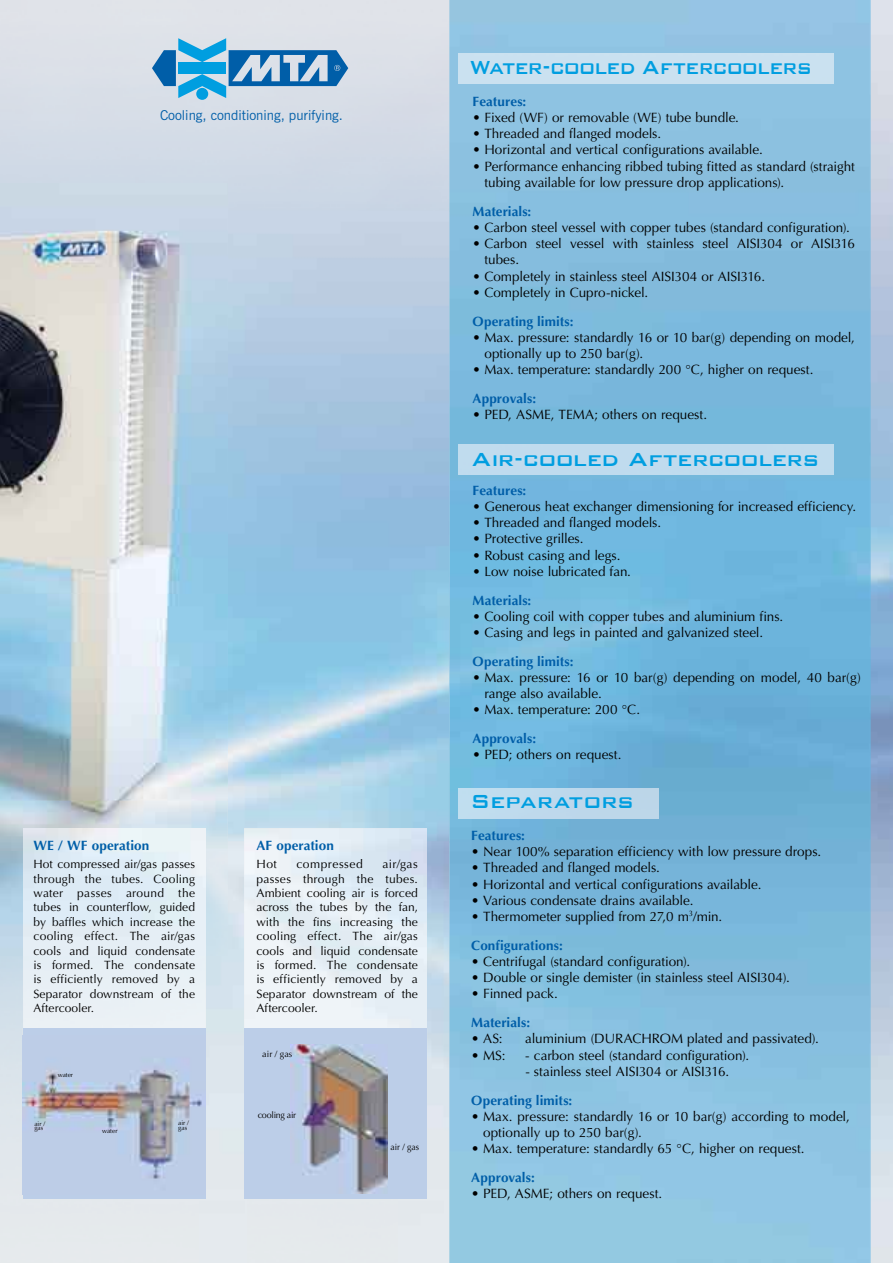
<style>
.page{position:relative;width:893px;height:1263px;background:#fff}
.page>*{position:absolute;margin:0;border:0;box-sizing:border-box;transform-origin:0 0}
.t1{font:500 25.35px "Bank Gothic";letter-spacing:-.025em;color:#009ee0}
.t2{font:500 25.35px "Bank Gothic";letter-spacing:-.025em;color:#009ee0;scale:.9 1}
.t3{font:13.65px "News Gothic BT";color:#005ea8}
.t4{font:13.5px/16.2px "Optima LT";letter-spacing:-.005em;color:#000}
.t5{font:700 13.5px "Optima LT";letter-spacing:.005em;color:#005ea8}
.t6{font:12px/14.4px "Optima LT";letter-spacing:.005em;color:#000;text-align:justify}
.t7{font:12px "Optima LT";letter-spacing:.04em;color:#000}
.t8{font:9px "Optima LT";letter-spacing:-.03em;color:#000}
.t9{font:9px "Optima LT";color:#000}
.t10{font:9px "Optima LT";color:#000;scale:.96 1}
.t11{font:6.45px "Optima LT";color:#000}
.s1{font-weight:700;color:#005ea8}
</style>
<div class="page">
<img style="left:449px;top:0;width:444px;height:1263px">
<img style="left:0;top:955px;width:49px;height:308px">
<img style="left:0;top:184px;width:228px;height:668px">
<img style="left:23px;top:828px;width:183px;height:200px">
<svg style="left:152px;top:38px;width:196px;height:60px;background:#7fb3d5"></svg>
<div style="left:196px;top:88px;width:12px;height:12px;background:#009ee0;border-radius:50%"></div>
<div style="left:459px;top:54px;width:374px;height:29px;background:#cae1f0"></div>
<div style="left:459px;top:789px;width:199px;height:29px;background:#bdd8ec"></div>
<div style="left:459px;top:444px;width:374px;height:30px;background:#c0dbee"></div>
<div style="left:23px;top:1028px;width:183px;height:171px;background:#bccee8"></div>
<img style="left:23px;top:1068px;width:179px;height:111px">
<div style="left:244px;top:1028px;width:183px;height:171px;background:#bccee8"></div>
<img style="left:291px;top:1044px;width:97px;height:150px">
<p class="t3" style="left:160px;top:106px;width:184px">Cooling, conditioning, purifying.</p>
<p class="t5" style="left:33px;top:837px;width:117px">WE / WF operation</p>
<p class="t6" style="left:33px;top:857px;width:163px">Hot compressed air/gas passes through the tubes. Cooling water passes around the tubes in counterflow, guided by baffles which increase the cooling effect. The air/gas cools and liquid condensate is formed. The condensate is efficiently removed by a Separator downstream of the Aftercooler.</p>
<p class="t11" style="left:58px;top:1071px;width:17px">water</p>
<p class="t11" style="left:34px;top:1120px;width:12px">air /</p>
<p class="t11" style="left:34px;top:1124px;width:11px">gas</p>
<p class="t11" style="left:102px;top:1127px;width:17px">water</p>
<p class="t11" style="left:178px;top:1119px;width:12px">air /</p>
<p class="t11" style="left:178px;top:1124px;width:11px">gas</p>
<p class="t5" style="left:256px;top:837px;width:79px">AF operation</p>
<p class="t6" style="left:256px;top:857px;width:22px">Hot</p>
<p class="t7" style="left:296px;top:857px;width:68px">compressed</p>
<p class="t6" style="left:256px;top:857px;width:163px;text-indent:126px">air/gas passes through the tubes.<br>Ambient cooling air is forced across the tubes by the fan, with the fins increasing the cooling effect. The air/gas cools and liquid condensate is formed. The condensate is efficiently removed by a Separator downstream of the Aftercooler.</p>
<p class="t9" style="left:262px;top:1048px;width:32px">air / gas</p>
<p class="t8" style="left:258px;top:1109px;width:40px">cooling air</p>
<p class="t10" style="left:390px;top:1141px;width:32px">air / gas</p>
<h1 class="t2" style="left:470px;top:48px;width:382px">Water-cooled Aftercoolers</h1>
<p class="t5" style="left:473px;top:93px;width:55px">Features:</p>
<p class="t4" style="left:473px;top:110px;width:268px">• Fixed (WF) or removable (WE) tube bundle.</p>
<p class="t4" style="left:473px;top:126px;width:190px">• Threaded and flanged models.</p>
<p class="t4" style="left:473px;top:142px;width:292px">• Horizontal and vertical configurations available.</p>
<p class="t4" style="left:484px;top:158px;width:372px;text-indent:-12px">• Performance enhancing ribbed tubing fitted as standard (straight tubing available for low pressure drop applications).</p>
<p class="t5" style="left:473px;top:203px;width:60px">Materials:</p>
<p class="t4" style="left:473px;top:219px;width:379px">• Carbon steel vessel with copper tubes (standard configuration).</p>
<p class="t4" style="left:484px;top:236px;width:372px;text-indent:-12px">• Carbon steel vessel with stainless steel AISI304 or AISI316 tubes.</p>
<p class="t4" style="left:473px;top:268px;width:294px">• Completely in stainless steel AISI304 or AISI316.</p>
<p class="t4" style="left:473px;top:284px;width:177px">• Completely in Cupro-nickel.</p>
<p class="t5" style="left:473px;top:313px;width:103px">Operating limits:</p>
<p class="t4" style="left:484px;top:329px;width:372px;text-indent:-12px">• Max. pressure: standardly 16 or 10 bar(g) depending on model, optionally up to 250 bar(g).</p>
<p class="t4" style="left:473px;top:362px;width:342px">• Max. temperature: standardly 200 °C, higher on request.</p>
<p class="t5" style="left:473px;top:390px;width:65px">Approvals:</p>
<p class="t4" style="left:473px;top:407px;width:236px">• PED, ASME, TEMA; others on request.</p>
<h1 class="t1" style="left:472px;top:439px;width:349px">Air-cooled Aftercoolers</h1>
<p class="t5" style="left:473px;top:482px;width:55px">Features:</p>
<p class="t4" style="left:473px;top:499px;width:385px">• Generous heat exchanger dimensioning for increased efficiency.</p>
<p class="t4" style="left:473px;top:515px;width:190px">• Threaded and flanged models.</p>
<p class="t4" style="left:473px;top:531px;width:112px">• Protective grilles.</p>
<p class="t4" style="left:473px;top:547px;width:149px">• Robust casing and legs.</p>
<p class="t4" style="left:473px;top:563px;width:160px">• Low noise lubricated fan.</p>
<p class="t5" style="left:473px;top:592px;width:60px">Materials:</p>
<p class="t4" style="left:473px;top:608px;width:312px">• Cooling coil with copper tubes and aluminium fins.</p>
<p class="t4" style="left:473px;top:625px;width:292px">• Casing and legs in painted and galvanized steel.</p>
<p class="t5" style="left:473px;top:653px;width:103px">Operating limits:</p>
<p class="t4" style="left:484px;top:670px;width:378px;text-indent:-12px">• Max. pressure: 16 or 10 bar(g) depending on model, 40 bar(g) range also available.</p>
<p class="t4" style="left:473px;top:702px;width:169px">• Max. temperature: 200 °C.</p>
<p class="t5" style="left:473px;top:731px;width:65px">Approvals:</p>
<p class="t4" style="left:473px;top:747px;width:150px">• PED; others on request.</p>
<h1 class="t1" style="left:470px;top:782px;width:165px">Separators</h1>
<p class="t5" style="left:471px;top:827px;width:55px">Features:</p>
<p class="t4" style="left:471px;top:844px;width:351px">• Near 100% separation efficiency with low pressure drops.</p>
<p class="t4" style="left:471px;top:860px;width:190px">• Threaded and flanged models.</p>
<p class="t4" style="left:471px;top:876px;width:292px">• Horizontal and vertical configurations available.</p>
<p class="t4" style="left:471px;top:892px;width:224px">• Various condensate drains available.</p>
<p class="t4" style="left:471px;top:902px;width:253px;line-height:28.8px">• Thermometer supplied from 27,0 m<sup>3</sup>/min.<br><span class="s1">Configurations:</span></p>
<p class="t4" style="left:471px;top:953px;width:220px">• Centrifugal (standard configuration).</p>
<p class="t4" style="left:471px;top:970px;width:320px">• Double or single demister (in stainless steel AISI304).</p>
<p class="t4" style="left:471px;top:986px;width:88px">• Finned pack.</p>
<p class="t5" style="left:471px;top:1015px;width:60px">Materials:</p>
<p class="t4" style="left:471px;top:1031px;width:33px">• AS:</p>
<p class="t4" style="left:525px;top:1031px;width:295px">aluminium (DURACHROM plated and passivated).</p>
<p class="t4" style="left:471px;top:1047px;width:36px">• MS:</p>
<p class="t4" style="left:525px;top:1047px;width:225px">- carbon steel (standard configuration).</p>
<p class="t4" style="left:525px;top:1063px;width:205px">- stainless steel AISI304 or AISI316.</p>
<p class="t5" style="left:471px;top:1092px;width:103px">Operating limits:</p>
<p class="t4" style="left:483px;top:1108px;width:368px;text-indent:-12px">• Max. pressure: standardly 16 or 10 bar(g) according to model, optionally up to 250 bar(g).</p>
<p class="t4" style="left:471px;top:1141px;width:335px">• Max. temperature: standardly 65 °C, higher on request.</p>
<p class="t5" style="left:471px;top:1169px;width:65px">Approvals:</p>
<p class="t4" style="left:471px;top:1186px;width:193px">• PED, ASME; others on request.</p>
</div>
